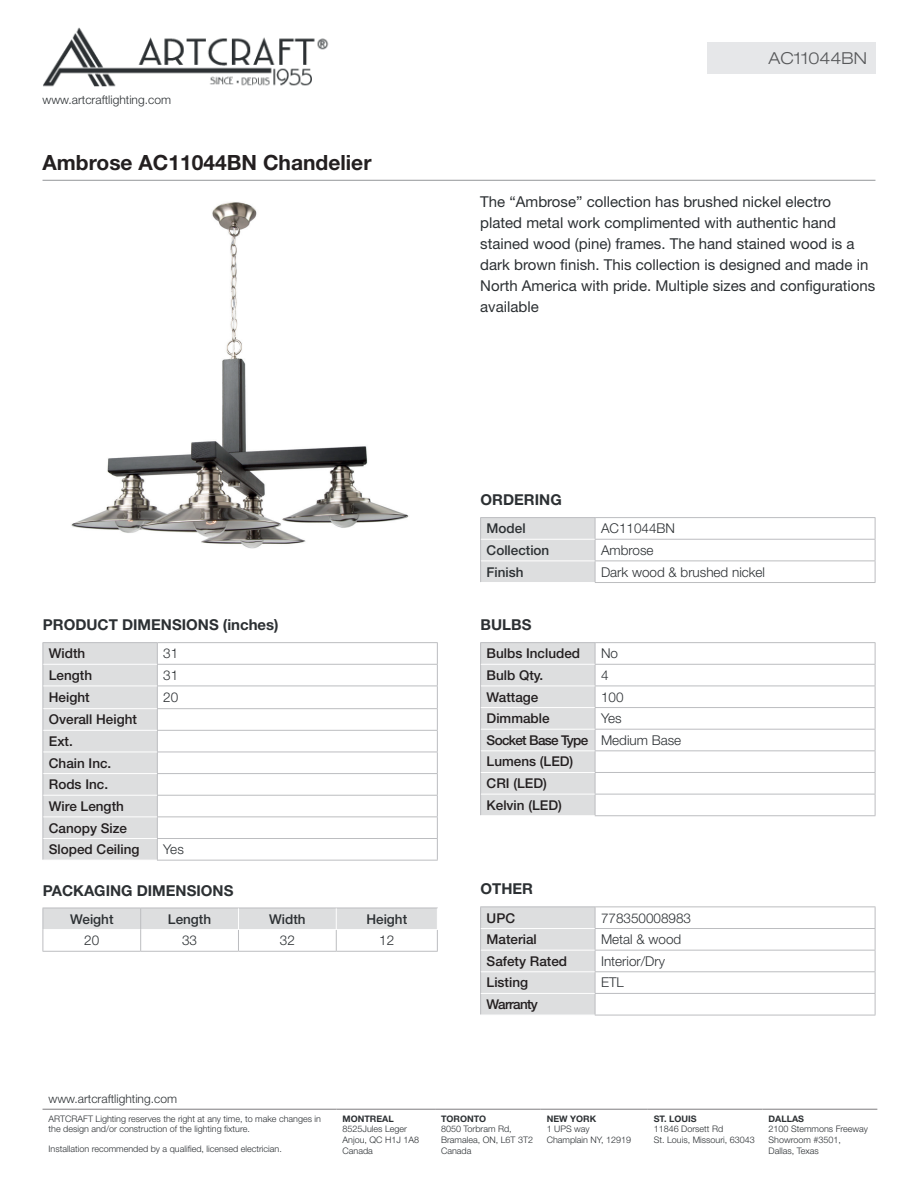
<style>
.page{position:relative;width:918px;height:1188px;background:#fff}
.page>*{position:absolute;margin:0;border:0;box-sizing:border-box;transform-origin:0 0}
.t1{font:700 21px "Helvetica Neue LT Std";color:#231f20}
.t2{font:300 expanded 16.5px "Helvetica Neue LT Std";color:#57585a}
.t3{font:15px/21px "Helvetica Neue LT Std";color:#2c3033}
.t4{font:700 15px "Helvetica Neue LT Std";color:#2c3033}
.t5{font:500 13.5px/21.6px "Helvetica Neue LT Std";color:#231f20}
.t6{font:300 13.5px "Helvetica Neue LT Std";color:#2c3033}
.t7{font:500 13.5px "Helvetica Neue LT Std";color:#2c3033}
.t8{font:500 13.5px "Helvetica Neue LT Std";letter-spacing:-.05em;color:#231f20}
.t9{font:300 12px "Helvetica Neue LT Std";color:#2c3033}
.t10{font:300 9px/10.8px "Helvetica Neue LT Std";color:#2c3033}
.t11{font:700 9px "Helvetica Neue LT Std";color:#2c3033}
.s1{font-weight:300;color:#2c3033}
</style>
<div class="page">
<img style="left:43px;top:27px;width:286px;height:60px">
<hr style="left:43px;top:1109px;width:294px;height:1px;background:#7e7c7f">
<hr style="left:337px;top:1109px;width:98px;height:1px;background:#7e7c7f">
<hr style="left:435px;top:1109px;width:106px;height:1px;background:#7e7c7f">
<hr style="left:541px;top:1109px;width:107px;height:1px;background:#7e7c7f">
<hr style="left:648px;top:1109px;width:115px;height:1px;background:#7e7c7f">
<hr style="left:763px;top:1109px;width:114px;height:1px;background:#7e7c7f">
<hr style="left:43px;top:180px;width:832px;height:1px;background:#939598">
<div style="left:707px;top:43px;width:168px;height:31px;background:#e6e7e9"></div>
<img style="left:71px;top:202px;width:338px;height:347px">
<hr style="left:43px;top:642px;width:114px;height:1px;background:#bcbdc0">
<hr style="left:157px;top:642px;width:281px;height:1px;background:#bcbdc0">
<hr style="left:157px;top:664px;width:281px;height:1px;background:#bcbdc0">
<hr style="left:157px;top:686px;width:281px;height:1px;background:#bcbdc0">
<hr style="left:157px;top:708px;width:281px;height:1px;background:#bcbdc0">
<hr style="left:157px;top:730px;width:281px;height:1px;background:#bcbdc0">
<hr style="left:157px;top:752px;width:281px;height:1px;background:#bcbdc0">
<hr style="left:157px;top:773px;width:281px;height:1px;background:#bcbdc0">
<hr style="left:157px;top:795px;width:281px;height:1px;background:#bcbdc0">
<hr style="left:157px;top:816px;width:281px;height:1px;background:#bcbdc0">
<hr style="left:157px;top:838px;width:281px;height:1px;background:#bcbdc0">
<div style="left:43px;top:643px;width:115px;height:217px;background:#dddedf"></div>
<svg style="left:437px;top:643px;width:1px;height:217px"></svg>
<hr style="left:157px;top:860px;width:281px;height:1px;background:#bcbdc0">
<hr style="left:43px;top:664px;width:114px;height:1px;background:#fff">
<hr style="left:43px;top:686px;width:114px;height:1px;background:#fff">
<hr style="left:43px;top:708px;width:114px;height:1px;background:#fff">
<hr style="left:43px;top:730px;width:114px;height:1px;background:#fff">
<hr style="left:43px;top:752px;width:114px;height:1px;background:#fff">
<hr style="left:43px;top:773px;width:114px;height:1px;background:#fff">
<hr style="left:43px;top:795px;width:114px;height:1px;background:#fff">
<hr style="left:43px;top:816px;width:114px;height:1px;background:#fff">
<hr style="left:43px;top:838px;width:114px;height:1px;background:#fff">
<hr style="left:43px;top:951px;width:98px;height:1px;background:#bcbdc0">
<hr style="left:141px;top:951px;width:97px;height:1px;background:#bcbdc0">
<hr style="left:238px;top:951px;width:98px;height:1px;background:#bcbdc0">
<hr style="left:336px;top:951px;width:102px;height:1px;background:#bcbdc0">
<svg style="left:43px;top:908px;width:395px;height:43px"></svg>
<hr style="left:480px;top:642px;width:115px;height:1px;background:#bcbdc0">
<hr style="left:595px;top:642px;width:280px;height:1px;background:#bcbdc0">
<hr style="left:595px;top:664px;width:280px;height:1px;background:#bcbdc0">
<hr style="left:595px;top:686px;width:280px;height:1px;background:#bcbdc0">
<hr style="left:595px;top:707px;width:280px;height:1px;background:#bcbdc0">
<hr style="left:595px;top:729px;width:280px;height:1px;background:#bcbdc0">
<hr style="left:595px;top:750px;width:280px;height:1px;background:#bcbdc0">
<hr style="left:595px;top:772px;width:280px;height:1px;background:#bcbdc0">
<hr style="left:595px;top:794px;width:280px;height:1px;background:#bcbdc0">
<div style="left:480px;top:643px;width:116px;height:172px;background:#dddedf"></div>
<svg style="left:875px;top:643px;width:1px;height:172px"></svg>
<hr style="left:595px;top:815px;width:280px;height:1px;background:#bcbdc0">
<hr style="left:481px;top:664px;width:114px;height:1px;background:#fff">
<hr style="left:481px;top:686px;width:114px;height:1px;background:#fff">
<hr style="left:481px;top:707px;width:114px;height:1px;background:#fff">
<hr style="left:481px;top:729px;width:114px;height:1px;background:#fff">
<hr style="left:481px;top:750px;width:114px;height:1px;background:#fff">
<hr style="left:481px;top:772px;width:114px;height:1px;background:#fff">
<hr style="left:481px;top:794px;width:114px;height:1px;background:#fff">
<hr style="left:480px;top:906px;width:115px;height:1px;background:#bcbdc0">
<hr style="left:595px;top:906px;width:280px;height:1px;background:#bcbdc0">
<hr style="left:595px;top:928px;width:280px;height:1px;background:#bcbdc0">
<hr style="left:595px;top:950px;width:280px;height:1px;background:#bcbdc0">
<hr style="left:595px;top:971px;width:280px;height:1px;background:#bcbdc0">
<hr style="left:595px;top:993px;width:280px;height:1px;background:#bcbdc0">
<div style="left:480px;top:907px;width:116px;height:108px;background:#dddedf"></div>
<svg style="left:875px;top:907px;width:1px;height:108px"></svg>
<hr style="left:595px;top:1015px;width:280px;height:1px;background:#bcbdc0">
<hr style="left:481px;top:928px;width:114px;height:1px;background:#fff">
<hr style="left:481px;top:950px;width:114px;height:1px;background:#fff">
<hr style="left:481px;top:971px;width:114px;height:1px;background:#fff">
<hr style="left:481px;top:993px;width:114px;height:1px;background:#fff">
<hr style="left:480px;top:517px;width:115px;height:1px;background:#bcbdc0">
<hr style="left:595px;top:517px;width:280px;height:1px;background:#bcbdc0">
<hr style="left:595px;top:539px;width:280px;height:1px;background:#bcbdc0">
<hr style="left:595px;top:561px;width:280px;height:1px;background:#bcbdc0">
<div style="left:480px;top:518px;width:116px;height:64px;background:#dddedf"></div>
<svg style="left:875px;top:518px;width:1px;height:64px"></svg>
<hr style="left:595px;top:582px;width:280px;height:1px;background:#bcbdc0">
<hr style="left:481px;top:539px;width:114px;height:1px;background:#fff">
<hr style="left:481px;top:561px;width:114px;height:1px;background:#fff">
<h3 class="t9" style="left:43px;top:93px;width:130px">www.artcraftlighting.com</h3>
<h1 class="t1" style="left:43px;top:150px;width:331px">Ambrose AC11044BN Chandelier</h1>
<h2 class="t2" style="left:769px;top:48px;width:100px">AC11044BN</h2>
<p class="t3" style="left:480px;top:191px;width:397px">The “Ambrose” collection has brushed nickel electro plated metal work complimented with authentic hand stained wood (pine) frames. The hand stained wood is a dark brown finish. This collection is designed and made in North America with pride. Multiple sizes and configurations available</p>
<h3 class="t4" style="left:43px;top:615px;width:237px">PRODUCT DIMENSIONS (inches)</h3>
<h3 class="t5" style="left:49px;top:643px;width:38px">Width</h3>
<h3 class="t6" style="left:163px;top:645px;width:17px">31</h3>
<h3 class="t5" style="left:49px;top:664px;width:45px">Length</h3>
<h3 class="t6" style="left:163px;top:667px;width:17px">31</h3>
<h3 class="t5" style="left:49px;top:686px;width:42px">Height</h3>
<h3 class="t6" style="left:163px;top:689px;width:17px">20</h3>
<h3 class="t5" style="left:49px;top:709px;width:92px">Overall Height<br>Ext.<br>Chain Inc.<br>Rods Inc.<br>Wire Length<br>Canopy Size<br>Sloped Ceiling</h3>
<h3 class="t6" style="left:163px;top:841px;width:22px">Yes</h3>
<h3 class="t4" style="left:43px;top:881px;width:192px">PACKAGING DIMENSIONS</h3>
<h3 class="t7" style="left:70px;top:911px;width:45px">Weight</h3>
<h3 class="t7" style="left:168px;top:911px;width:45px">Length</h3>
<h3 class="t7" style="left:269px;top:911px;width:38px">Width</h3>
<h3 class="t7" style="left:366px;top:911px;width:42px">Height</h3>
<h3 class="t6" style="left:84px;top:932px;width:17px">20</h3>
<h3 class="t6" style="left:182px;top:932px;width:17px">33</h3>
<h3 class="t6" style="left:280px;top:932px;width:17px">32</h3>
<h3 class="t6" style="left:379px;top:932px;width:17px">12</h3>
<h3 class="t4" style="left:481px;top:490px;width:83px">ORDERING</h3>
<h3 class="t7" style="left:487px;top:520px;width:41px">Model</h3>
<h3 class="t6" style="left:601px;top:520px;width:76px">AC11044BN</h3>
<h3 class="t7" style="left:487px;top:542px;width:64px">Collection</h3>
<h3 class="t6" style="left:601px;top:542px;width:54px">Ambrose</h3>
<h3 class="t7" style="left:487px;top:564px;width:39px">Finish</h3>
<h3 class="t6" style="left:601px;top:563px;width:166px">Dark wood &amp; brushed nickel</h3>
<h3 class="t4" style="left:481px;top:615px;width:52px">BULBS</h3>
<h3 class="t5" style="left:487px;top:643px;width:95px">Bulbs Included</h3>
<h3 class="t6" style="left:601px;top:645px;width:19px">No</h3>
<h3 class="t5" style="left:487px;top:664px;width:58px">Bulb Qty.</h3>
<h3 class="t6" style="left:601px;top:667px;width:9px">4</h3>
<h3 class="t5" style="left:487px;top:686px;width:53px">Wattage</h3>
<h3 class="t6" style="left:601px;top:689px;width:24px">100</h3>
<h3 class="t5" style="left:487px;top:707px;width:65px">Dimmable</h3>
<h3 class="t5" style="left:487px;top:707px;width:196px;text-indent:114px"><span class="s1">Yes<br></span>Socket Base Type <span class="s1">Medium Base<br></span>Lumens (LED)<br>CRI (LED)<br>Kelvin (LED)</h3>
<h3 class="t4" style="left:481px;top:879px;width:54px">OTHER</h3>
<h3 class="t5" style="left:487px;top:907px;width:30px">UPC</h3>
<h3 class="t6" style="left:601px;top:909px;width:92px">778350008983</h3>
<h3 class="t5" style="left:487px;top:928px;width:52px">Material</h3>
<h3 class="t6" style="left:601px;top:931px;width:82px">Metal &amp; wood</h3>
<h3 class="t5" style="left:487px;top:950px;width:82px">Safety Rated</h3>
<h3 class="t6" style="left:601px;top:953px;width:66px">Interior/Dry</h3>
<h3 class="t5" style="left:487px;top:972px;width:43px">Listing</h3>
<h3 class="t6" style="left:601px;top:974px;width:24px">ETL</h3>
<h3 class="t8" style="left:487px;top:996px;width:53px">Warranty</h3>
<h3 class="t9" style="left:49px;top:1092px;width:130px">www.artcraftlighting.com</h3>
<p class="t10" style="left:49px;top:1113px;width:274px">ARTCRAFT Lighting reserves the right at any time, to make changes in the design and/or construction of the lighting fixture.</p>
<p class="t10" style="left:49px;top:1143px;width:235px">Installation recommended by a qualified, licensed electrician.</p>
<p class="t11" style="left:343px;top:1113px;width:53px">MONTREAL</p>
<p class="t10" style="left:343px;top:1124px;width:78px">8525Jules Leger<br>Anjou, QC H1J 1A8<br>Canada</p>
<p class="t11" style="left:441px;top:1113px;width:47px">TORONTO</p>
<p class="t10" style="left:441px;top:1124px;width:94px">8050 Torbram Rd,<br>Bramalea, ON, L6T 3T2<br>Canada</p>
<p class="t11" style="left:547px;top:1113px;width:51px">NEW YORK</p>
<p class="t10" style="left:547px;top:1124px;width:86px">1 UPS way<br>Champlain NY, 12919</p>
<p class="t11" style="left:654px;top:1113px;width:44px">ST. LOUIS</p>
<p class="t10" style="left:654px;top:1124px;width:103px">11846 Dorsett Rd<br>St. Louis, Missouri, 63043</p>
<p class="t11" style="left:769px;top:1113px;width:37px">DALLAS</p>
<p class="t10" style="left:769px;top:1124px;width:101px">2100 Stemmons Freeway<br>Showroom #3501,<br>Dallas, Texas</p>
</div>
